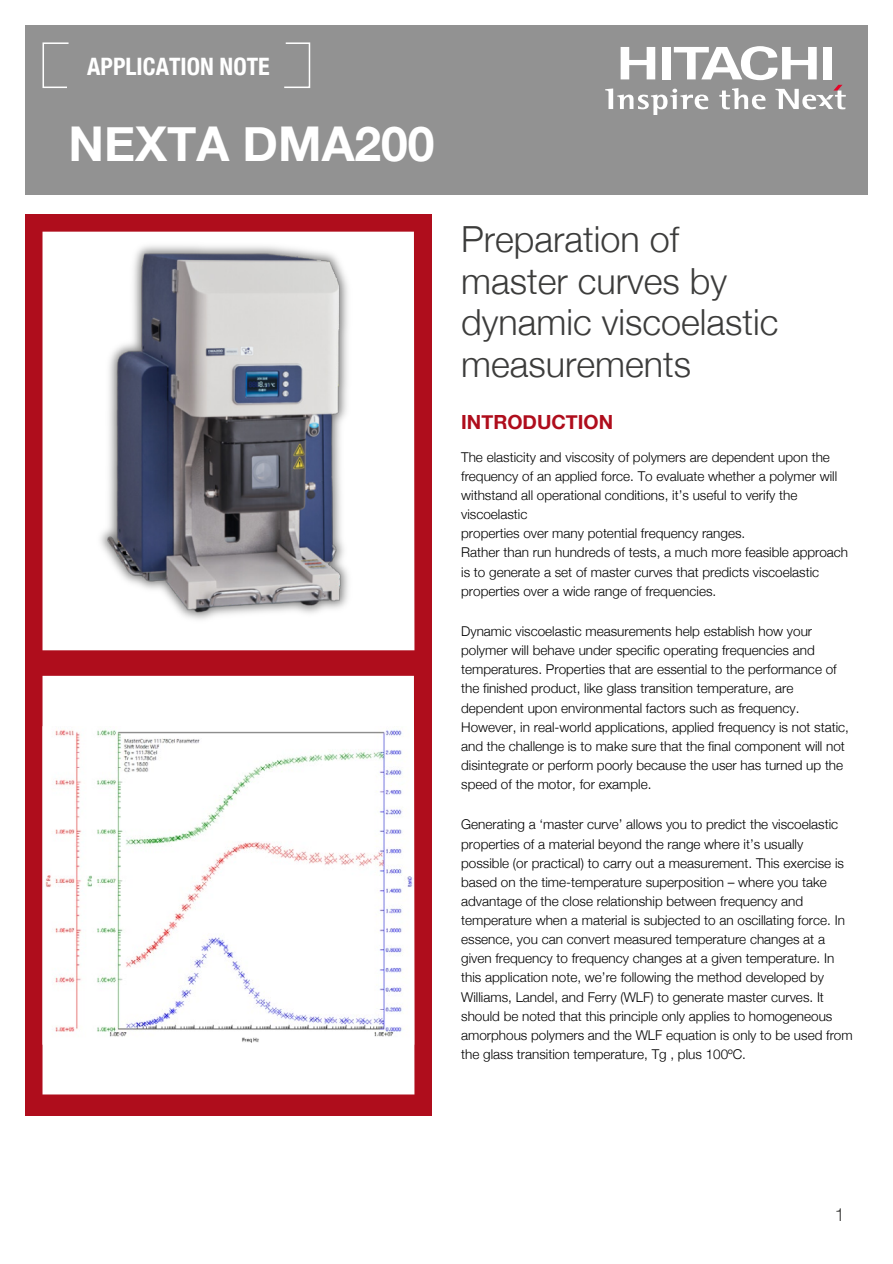
<style>
.page{position:relative;width:893px;height:1264px;background:#fff}
.page>*{position:absolute;margin:0;border:0;box-sizing:border-box;transform-origin:0 0}
.t1{font:700 48px "Helvetica Neue";color:#fff}
.t2{font:300 36px/41.5px "Helvetica Neue";color:#3c3c3b}
.t3{font:700 condensed 24px "Helvetica Neue";color:#fff}
.t4{font:700 19.5px "Helvetica Neue";color:#af0d1c}
.t5{font:300 18px "Helvetica Neue";color:#3c3c3b}
.t6{font:300 13.5px/19px "Helvetica Neue";color:#000}
</style>
<div class="page">
<div style="left:25px;top:215px;width:406px;height:900px;background:#af0d1c"></div>
<div style="left:42px;top:232px;width:372px;height:418px;background:#fff"></div>
<div style="left:42px;top:675px;width:372px;height:419px;background:#fff"></div>
<div style="left:25px;top:26px;width:842px;height:169px;background:#929292"></div>
<svg style="left:42px;top:42px;width:27px;height:46px"></svg>
<svg style="left:284px;top:42px;width:27px;height:46px"></svg>
<svg style="left:605px;top:46px;width:240px;height:69px"></svg>
<img style="left:42px;top:726px;width:372px;height:318px">
<img style="left:68px;top:214px;width:320px;height:437px">
<p class="t3" style="left:87px;top:51px;width:184px">APPLICATION NOTE</p>
<p class="t1" style="left:68px;top:115px;width:367px">NEXTA DMA200</p>
<p class="t2" style="left:461px;top:218px;width:319px">Preparation of master curves by dynamic viscoelastic measurements</p>
<p class="t4" style="left:461px;top:410px;width:153px">INTRODUCTION</p>
<p class="t6" style="left:461px;top:447px;width:377px">The elasticity and viscosity of polymers are dependent upon the frequency of an applied force. To evaluate whether a polymer will withstand all operational conditions, it’s useful to verify the viscoelastic</p>
<p class="t6" style="left:461px;top:523px;width:285px">properties over many potential frequency ranges.</p>
<p class="t6" style="left:461px;top:543px;width:388px">Rather than run hundreds of tests, a much more feasible approach is to generate a set of master curves that predicts viscoelastic properties over a wide range of frequencies.</p>
<p class="t6" style="left:461px;top:621px;width:389px">Dynamic viscoelastic measurements help establish how your polymer will behave under specific operating frequencies and temperatures. Properties that are essential to the performance of the finished product, like glass transition temperature, are dependent upon environmental factors such as frequency.<br>However, in real-world applications, applied frequency is not static, and the challenge is to make sure that the final component will not disintegrate or perform poorly because the user has turned up the speed of the motor, for example.</p>
<p class="t6" style="left:461px;top:814px;width:393px">Generating a ‘master curve’ allows you to predict the viscoelastic properties of a material beyond the range where it’s usually possible (or practical) to carry out a measurement. This exercise is based on the time-temperature superposition – where you take advantage of the close relationship between frequency and temperature when a material is subjected to an oscillating force. In essence, you can convert measured temperature changes at a given frequency to frequency changes at a given temperature. In this application note, we’re following the method developed by Williams, Landel, and Ferry (WLF) to generate master curves. It should be noted that this principle only applies to homogeneous amorphous polymers and the WLF equation is only to be used from the glass transition temperature, Tg , plus 100ºC.</p>
<p class="t5" style="left:834px;top:1203px;width:11px">1</p>
</div>
